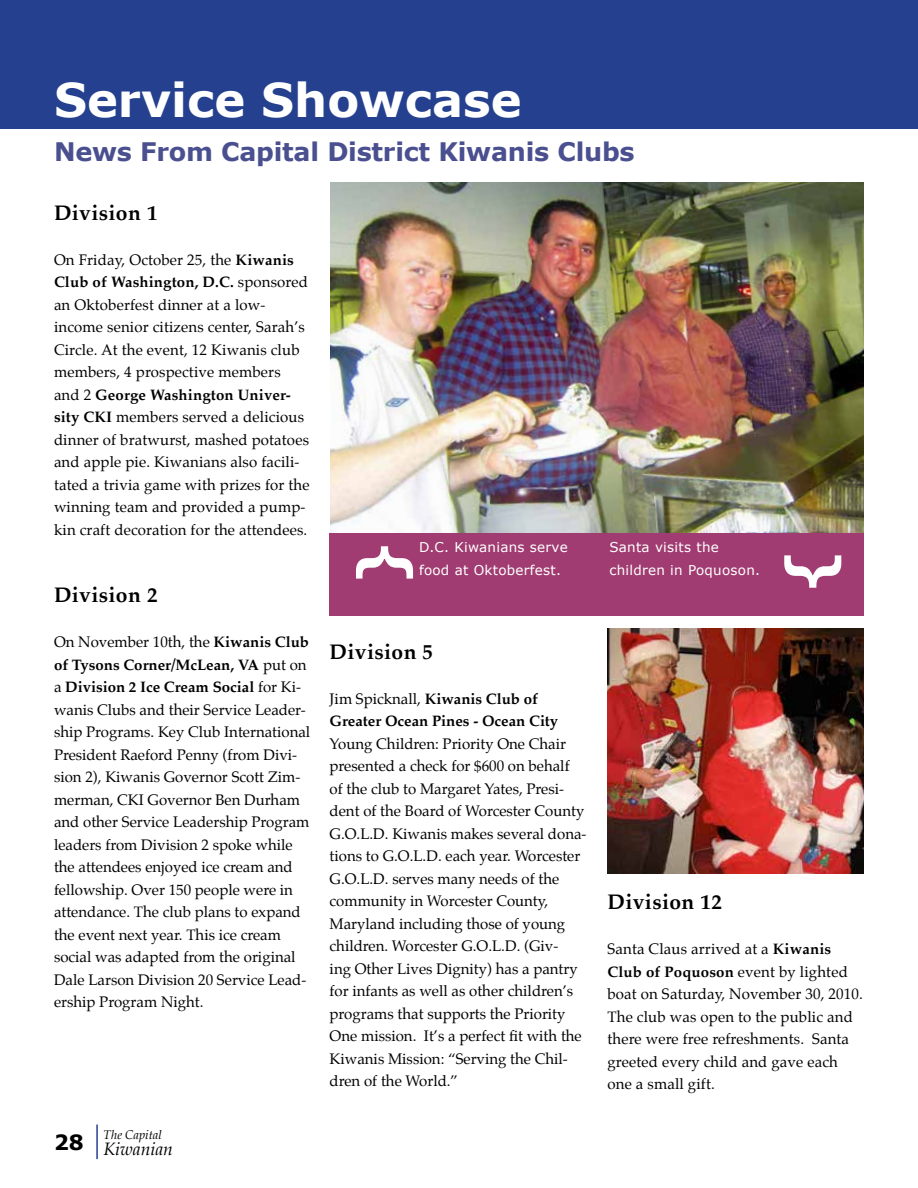
<style>
.page{position:relative;width:918px;height:1188px;background:#fff}
.page>*{position:absolute;margin:0;border:0;box-sizing:border-box;transform-origin:0 0}
.t1{font:700 60px "Verdana";color:#fff}
.t2{font:700 46.5px "Verdana";color:#fff}
.t3{font:700 25.5px "Verdana";letter-spacing:-.01em;color:#4a4f90}
.t4{font:700 21px "Palatino";letter-spacing:.02em;color:#000}
.t5{font:700 21px "Verdana";color:#000}
.t6{font:italic 17.55px "Palatino";color:#000}
.t7{font:15px/22.5px "Palatino";color:#000}
.t8{font:700 15px/22.5px "Palatino";color:#000}
.t9{font:13.5px/22.5px "Verdana";letter-spacing:.02em;color:#fff}
.t10{font:italic 12.45px "Palatino";color:#000}
.s1{font-weight:700}
.s2{font-weight:400}
</style>
<div class="page">
<hr style="left:96px;top:1125px;width:2px;height:34px;background:#25408f">
<div style="left:0;top:0;width:918px;height:129px;background:#25408f"></div>
<img style="left:331px;top:183px;width:533px;height:349px">
<img style="left:608px;top:628px;width:256px;height:246px">
<div style="left:329px;top:533px;width:535px;height:83px;background:#a03c71"></div>
<h2 class="t2" style="left:54px;top:68px;width:469px">Service Showcase</h2>
<h3 class="t3" style="left:54px;top:134px;width:582px">News From Capital District Kiwanis Clubs</h3>
<h3 class="t4" style="left:54px;top:195px;width:105px">Division 1</h3>
<p class="t7" style="left:54px;top:248px;width:257px">On Friday, October 25, the <span class="s1">Kiwanis Club of Washington, D.C.</span> sponsored an Oktoberfest dinner at a low&shy;income senior citizens center, Sarah’s Circle. At the event, 12 Kiwanis club members, 4 prospective members and 2 <span class="s1">George Washington Univer&shy;sity CKI</span> members served a delicious dinner of bratwurst, mashed potatoes and apple pie. Kiwanians also facili&shy;tated a trivia game with prizes for the winning team and provided a pump&shy;kin craft decoration for the attendees.</p>
<h1 class="t1" style="left:432px;top:542px;width:44px;rotate:90deg">{</h1>
<p class="t9" style="left:609px;top:536px;width:152px">Santa visits the children in Poquoson.</p>
<p class="t9" style="left:419px;top:536px;width:150px">D.C. Kiwanians serve food at Oktoberfest.</p>
<h1 class="t1" style="left:766px;top:592px;width:44px;rotate:-90deg">{</h1>
<h3 class="t4" style="left:54px;top:577px;width:105px">Division 2</h3>
<p class="t7" style="left:54px;top:631px;width:258px">On November 10th, the <span class="s1">Kiwanis Club of Tysons Corner/McLean, VA</span> put on a <span class="s1">Division 2 Ice Cream Social</span> for Ki&shy;wanis Clubs and their Service Leader&shy;ship Programs. Key Club International President Raeford Penny (from Divi&shy;sion 2), Kiwanis Governor Scott Zim&shy;merman, CKI Governor Ben Durham and other Service Leadership Program leaders from Division 2 spoke while the attendees enjoyed ice cream and fellowship. Over 150 people were in attendance. The club plans to expand the event next year. This ice cream social was adapted from the original Dale Larson Division 20 Service Lead&shy;ership Program Night.</p>
<h3 class="t4" style="left:330px;top:633px;width:105px">Division 5</h3>
<p class="t8" style="left:330px;top:687px;width:230px"><span class="s2">Jim Spicknall,</span> Kiwanis Club of<br>Greater Ocean Pines - Ocean City</p>
<p class="t7" style="left:330px;top:732px;width:258px">Young Children: Priority One Chair presented a check for $600 on behalf of the club to Margaret Yates, Presi&shy;dent of the Board of Worcester County G.O.L.D. Kiwanis makes several dona&shy;tions to G.O.L.D. each year. Worcester G.O.L.D. serves many needs of the community in Worcester County, Maryland including those of young children. Worcester G.O.L.D. (Giv-<br>ing Other Lives Dignity) has a pantry for infants as well as other children’s programs that supports the Priority One mission. It’s a perfect fit with the Kiwanis Mission: “Serving the Chil&shy;dren of the World.”</p>
<h3 class="t4" style="left:608px;top:884px;width:116px">Division 12</h3>
<p class="t7" style="left:608px;top:938px;width:257px">Santa Claus arrived at a <span class="s1">Kiwanis<br>Club of Poquoson</span> event by lighted boat on Saturday, November 30, 2010.<br>The club was open to the public and there were free refreshments. Santa greeted every child and gave each one a small gift.</p>
<h3 class="t5" style="left:54px;top:1127px;width:31px">28</h3>
<p class="t10" style="left:104px;top:1125px;width:60px">The Capital</p>
<p class="t6" style="left:104px;top:1135px;width:71px">Kiwanian</p>
</div>
